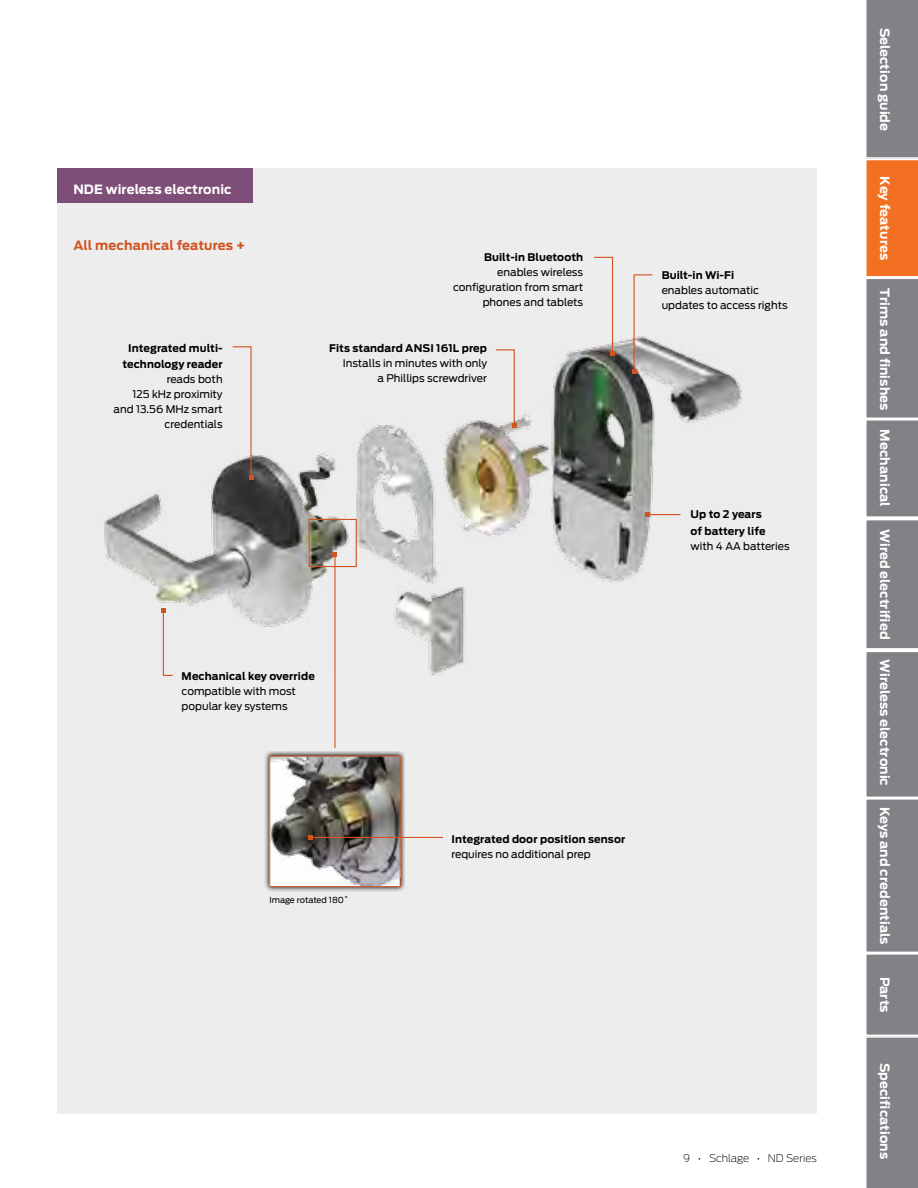
<style>
.page{position:relative;width:918px;height:1188px;background:#fff}
.page>*{position:absolute;margin:0;border:0;box-sizing:border-box;transform-origin:0 0}
.t1{font:700 12.75px "Antenna";letter-spacing:.005em;color:#fff}
.t2{font:700 12.75px "Antenna";letter-spacing:.01em;color:#d15420}
.t3{font:10.5px/15px "Antenna";color:#000;text-align:right}
.t4{font:700 10.5px/16.5px "Antenna";letter-spacing:.01em;color:#000;text-align:center}
.t5{font:200 10.5px "Antenna";letter-spacing:-.005em;color:#000}
.t6{font:8.25px "Antenna";letter-spacing:-.005em;color:#000}
</style>
<div class="page">
<div style="left:58px;top:168px;width:759px;height:946px;background:#ededee"></div>
<svg style="left:264px;top:751px;width:141px;height:141px;background:#b2afaf"></svg>
<img style="left:271px;top:758px;width:128px;height:127px">
<div style="left:269px;top:756px;width:132px;height:131px;border:1px solid #d15420"></div>
<div style="left:58px;top:168px;width:195px;height:35px;background:#7e4e78"></div>
<hr style="left:311px;top:837px;width:132px;height:1px;background:#d15420">
<svg style="left:309px;top:835px;width:4px;height:5px"></svg>
<img style="left:104px;top:337px;width:638px;height:338px">
<svg style="left:593px;top:256px;width:22px;height:100px"></svg>
<svg style="left:495px;top:349px;width:22px;height:79px"></svg>
<svg style="left:232px;top:346px;width:21px;height:134px"></svg>
<svg style="left:161px;top:608px;width:13px;height:68px"></svg>
<div style="left:309px;top:519px;width:48px;height:48px;border:1px solid #d15420"></div>
<hr style="left:334px;top:555px;width:2px;height:193px;background:#d15420">
<svg style="left:333px;top:552px;width:4px;height:5px"></svg>
<hr style="left:647px;top:514px;width:33px;height:1px;background:#d15420">
<svg style="left:645px;top:512px;width:5px;height:5px"></svg>
<svg style="left:632px;top:274px;width:22px;height:99px"></svg>
<svg style="left:865px;top:0;width:53px;height:1188px;background:#918681"></svg>
<p class="t1" style="left:73px;top:181px;width:160px">NDE wireless electronic</p>
<p class="t2" style="left:73px;top:237px;width:174px">All mechanical features +</p>
<p class="t4" style="left:122px;top:340px;width:102px">Integrated multi&shy;technology reader</p>
<p class="t3" style="left:114px;top:372px;width:111px">reads both<br>125 kHz proximity and 13.56 MHz smart credentials</p>
<p class="t4" style="left:484px;top:249px;width:101px">Built-in Bluetooth</p>
<p class="t3" style="left:453px;top:264px;width:132px">enables wireless configuration from smart phones and tablets</p>
<p class="t4" style="left:662px;top:266px;width:74px">Built-in Wi-Fi</p>
<p class="t3" style="left:662px;top:282px;width:127px;text-align:left">enables automatic updates to access rights</p>
<p class="t4" style="left:329px;top:340px;width:160px">Fits standard ANSI 161L prep</p>
<p class="t3" style="left:343px;top:355px;width:146px">Installs in minutes with only a Phillips screwdriver</p>
<p class="t4" style="left:690px;top:506px;width:77px;text-align:left">Up to 2 years of battery life</p>
<p class="t3" style="left:690px;top:538px;width:101px">with 4 AA batteries</p>
<p class="t4" style="left:182px;top:668px;width:135px">Mechanical key override</p>
<p class="t3" style="left:182px;top:684px;width:116px;text-align:left">compatible with most popular key systems</p>
<p class="t4" style="left:451px;top:831px;width:175px">Integrated door position sensor</p>
<p class="t3" style="left:451px;top:847px;width:141px">requires no additional prep</p>
<p class="t6" style="left:269px;top:894px;width:81px">Image rotated 180˚</p>
<p class="t5" style="left:683px;top:1151px;width:135px">9 • Schlage • ND Series</p>
<p class="t1" style="left:894px;top:28px;width:105px;rotate:90deg">Selection guide</p>
<p class="t1" style="left:894px;top:176px;width:85px;rotate:90deg">Key features</p>
<p class="t1" style="left:894px;top:288px;width:123px;rotate:90deg">Trims and finishes</p>
<p class="t1" style="left:894px;top:429px;width:79px;rotate:90deg">Mechanical</p>
<p class="t1" style="left:894px;top:529px;width:112px;rotate:90deg">Wired electrified</p>
<p class="t1" style="left:894px;top:659px;width:128px;rotate:90deg">Wireless electronic</p>
<p class="t1" style="left:894px;top:807px;width:139px;rotate:90deg">Keys and credentials</p>
<p class="t1" style="left:894px;top:977px;width:38px;rotate:90deg">Parts</p>
<p class="t1" style="left:894px;top:1063px;width:98px;rotate:90deg">Specifications</p>
</div>
